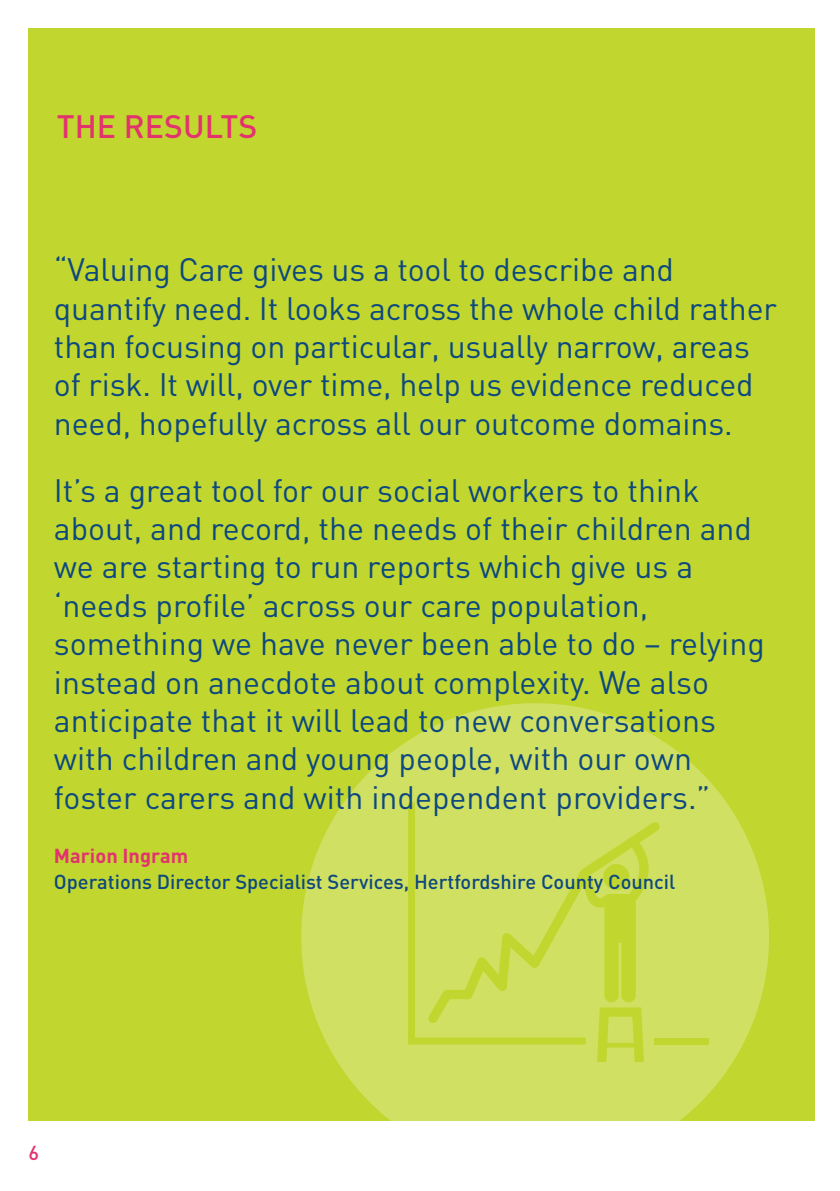
<style>
.page{position:relative;width:840px;height:1191px;background:#fff}
.page>*{position:absolute;margin:0;border:0;box-sizing:border-box;transform-origin:0 0}
.t1{font:32px/38.4px "DIN";letter-spacing:-.005em;color:#0d487f}
.t2{font:500 32px "DIN";color:#e2336e}
.t3{font:500 20px "DIN";color:#0d487f}
.t4{font:700 20px "DIN";color:#e2336e}
.t5{font:500 20px "DIN";color:#e2336e}
</style>
<div class="page">
<div style="left:28px;top:28px;width:786px;height:1092px;background:#c1d72f"></div>
<svg style="left:301px;top:703px;width:467px;height:467px;background:#d4e26f"></svg>
<svg style="left:585px;top:821px;width:75px;height:202px;fill:#d0e062"></svg>
<div style="left:603px;top:864px;width:26px;height:26px;background:#c1d72f;border-radius:50%"></div>
<svg style="left:596px;top:1007px;width:47px;height:55px"></svg>
<svg style="left:408px;top:802px;width:177px;height:242px;background:#cede5b"></svg>
<div style="left:654px;top:1037px;width:54px;height:7px;background:#c1d72f"></div>
<p class="t2" style="left:57px;top:115px;width:202px">THE RESULTS</p>
<p class="t1" style="left:54px;top:254px;width:724px">“Valuing Care gives us a tool to describe and quantify need. It looks across the whole child rather than focusing on particular, usually narrow, areas of risk. It will, over time, help us evidence reduced need, hopefully across all our outcome domains.</p>
<p class="t1" style="left:54px;top:474px;width:712px">It’s a great tool for our social workers to think about, and record, the needs of their children and we are starting to run reports which give us a ‘needs profile’ across our care population, something we have never been able to do – relying instead on anecdote about complexity. We also anticipate that it will lead to new conversations with children and young people, with our own foster carers and with independent providers.”</p>
<p class="t4" style="left:54px;top:849px;width:136px">Marion Ingram</p>
<p class="t3" style="left:54px;top:875px;width:622px">Operations Director Specialist Services, Hertfordshire County Council</p>
<p class="t5" style="left:28px;top:1146px;width:12px">6</p>
</div>
